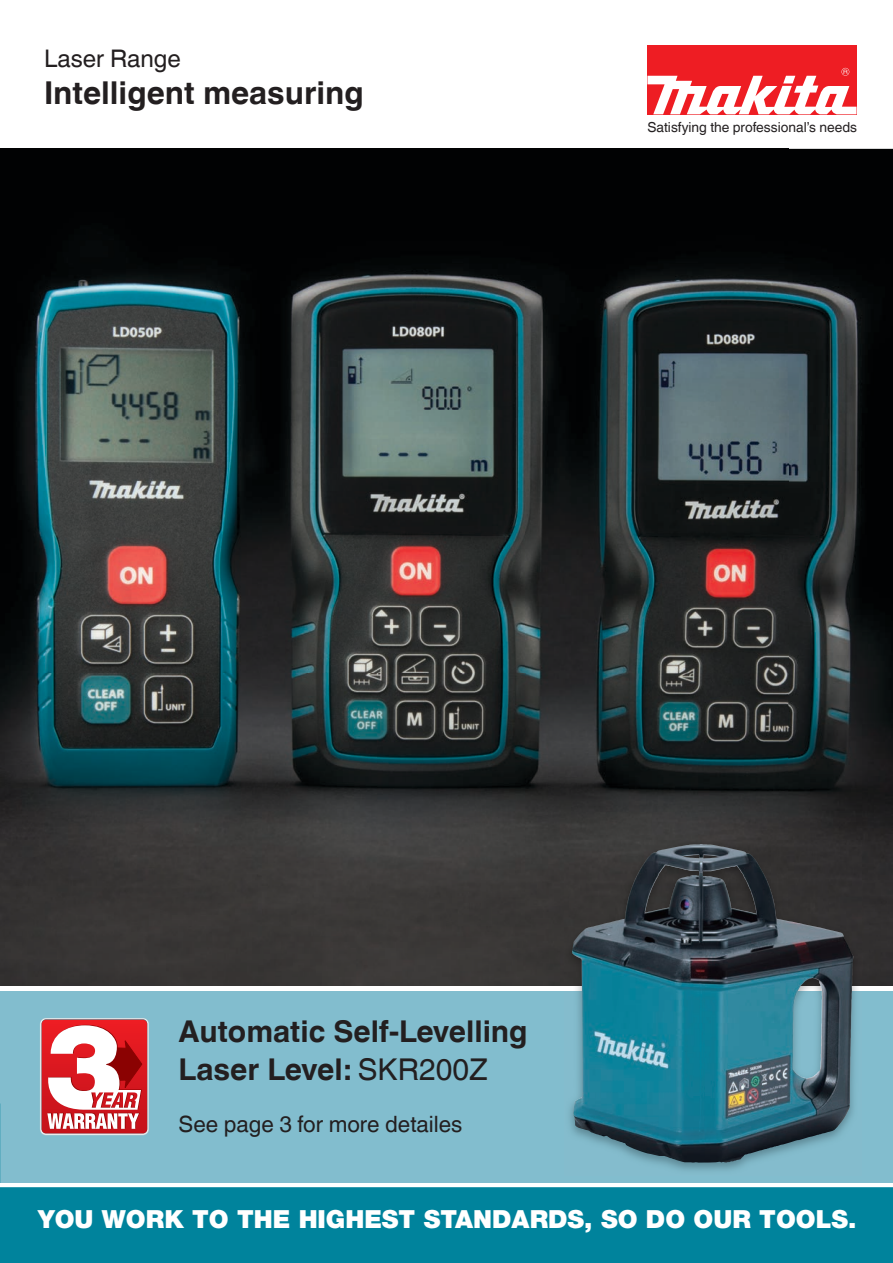
<style>
.page{position:relative;width:893px;height:1263px;background:#fff}
.page>*{position:absolute;margin:0;border:0;box-sizing:border-box;transform-origin:0 0}
.t1{font:700 31.5px "Helvetica World";color:#231f20}
.t2{font:700 30px/37.5px "Helvetica World";color:#231f20}
.t3{font:900 25.05px "Helvetica Neue LT Std";color:#fff}
.t4{font:24.3px "Helvetica World";color:#231f20}
.t5{font:22.5px "Helvetica World";color:#231f20}
.t6{font:13.8px "Helvetica World";color:#231f20}
.s1{font-weight:400}
</style>
<div class="page">
<div style="left:0;top:989px;width:893px;height:202px;background:#82bdce"></div>
<img style="left:0;top:149px;width:788px;height:524px">
<img style="left:788px;top:149px;width:105px;height:734px">
<img style="left:0;top:673px;width:525px;height:313px">
<img style="left:525px;top:673px;width:263px;height:210px">
<div style="left:525px;top:883px;width:39px;height:103px;background:#383635"></div>
<div style="left:861px;top:883px;width:32px;height:103px;background:#302e2f"></div>
<div style="left:0;top:1186px;width:893px;height:77px;background:#00839c"></div>
<hr style="left:0;top:1183px;width:893px;height:4px;background:#fff">
<div style="left:647px;top:45px;width:209px;height:69px;background:#ee1d23"></div>
<svg style="left:647px;top:68px;width:209px;height:46px"></svg>
<svg style="left:40px;top:1018px;width:109px;height:117px;background:#de777b"></svg>
<div style="left:0;top:986px;width:893px;height:5px;background:#fff"></div>
<img style="left:564px;top:840px;width:297px;height:331px">
<img style="left:572px;top:844px;width:173px;height:319px">
<p class="t4" style="left:44px;top:44px;width:138px">Laser Range</p>
<p class="t1" style="left:44px;top:75px;width:321px">Intelligent measuring</p>
<p class="t6" style="left:647px;top:119px;width:211px">Satisfying the professional’s needs</p>
<p class="t2" style="left:179px;top:1013px;width:351px">Automatic Self-Levelling<br>Laser Level: <span class="s1">SKR200Z</span></p>
<p class="t5" style="left:179px;top:1111px;width:285px">See page 3 for more detailes</p>
<p class="t3" style="left:38px;top:1204px;width:820px">YOU WORK TO THE HIGHEST STANDARDS, SO DO OUR TOOLS.</p>
</div>
